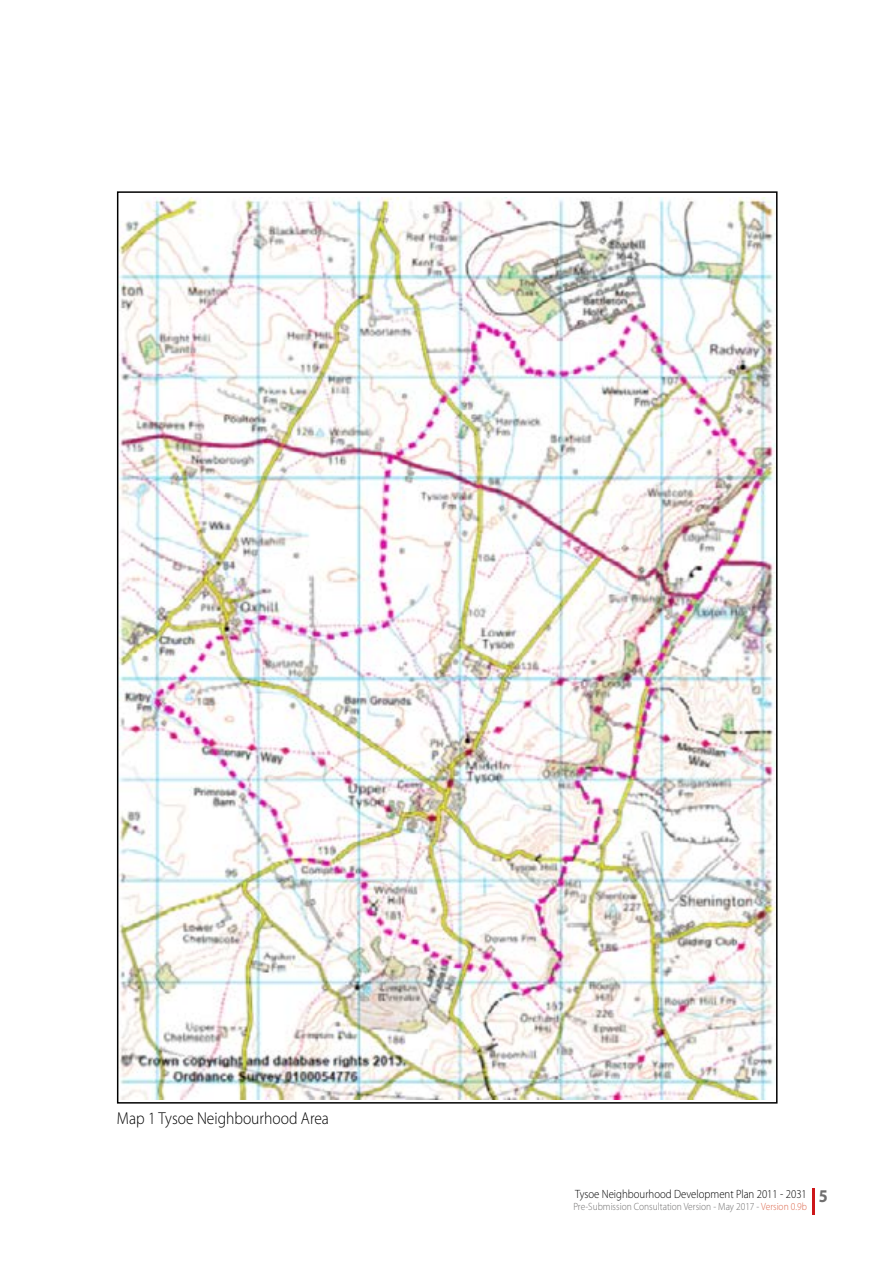
<style>
.page{position:relative;width:893px;height:1263px;background:#fff}
.page>*{position:absolute;margin:0;border:0;box-sizing:border-box;transform-origin:0 0}
.t1{font:700 18px "Myriad Pro";color:#706f6f;scale:.9 1}
.t2{font:300 17.25px "Myriad Pro";color:#000;scale:.9 1}
.t3{font:300 12px "Myriad Pro";color:#000;scale:.9 1}
.t4{font:300 10.5px "Myriad Pro";color:#706f6f;scale:.9 1}
.s1{color:#dc674c}
</style>
<div class="page">
<hr style="left:812px;top:1188px;width:2px;height:27px;background:#cd171a">
<img style="left:120px;top:197px;width:654px;height:902px">
<h2 class="t2" style="left:117px;top:1108px;width:237px">Map 1 Tysoe Neighbourhood Area</h2>
<p class="t3" style="left:575px;top:1186px;width:259px">Tysoe Neighbourhood Development Plan 2011 - 2031</p>
<p class="t4" style="left:573px;top:1200px;width:261px">Pre-Submission Consultation Version - May 2017 - <span class="s1">Version 0.9b</span></p>
<h1 class="t1" style="left:819px;top:1184px;width:11px">5</h1>
</div>
